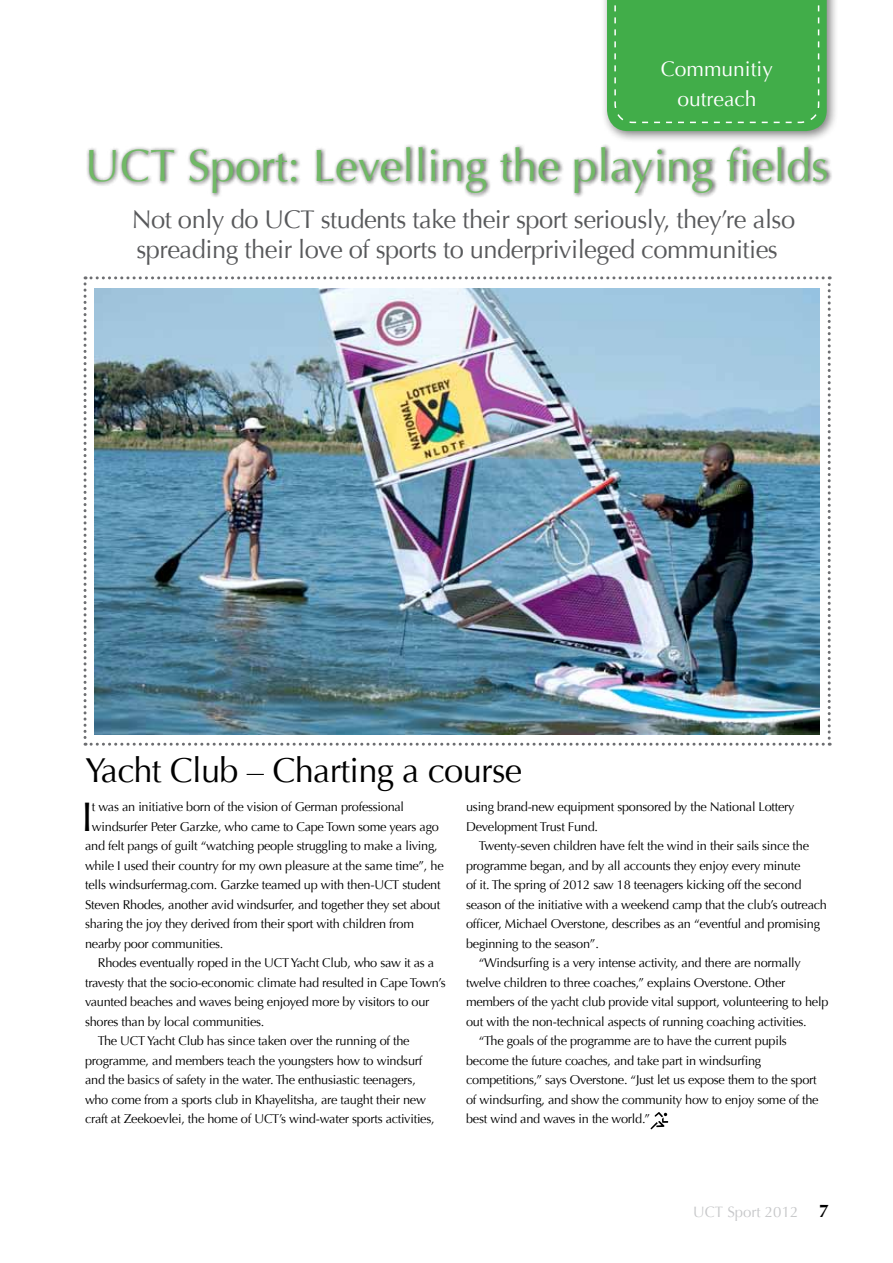
<style>
.page{position:relative;width:893px;height:1263px;background:#fff}
.page>*{position:absolute;margin:0;border:0;box-sizing:border-box;transform-origin:0 0}
.t1{font:45px "Optima";color:#70b965}
.t2{font:41.25px "Optima";color:#000}
.t3{font:34.5px "Optima";letter-spacing:-.02em;color:#000}
.t4{font:25.5px/30px "Optima";letter-spacing:-.02em;color:#58595b}
.t5{font:21px/30px "Optima";color:#fff;text-align:center}
.t6{font:15px "Optima";color:#c7c8ca}
.t7{font:12.75px/19.5px "Optima";letter-spacing:-.02em;color:#000}
.s1{font-weight:700;font-size:18px;color:#000}
</style>
<div class="page">
<div style="left:86px;top:144px;width:747px;height:54px;background:#000;opacity:.75"></div>
<img style="left:84px;top:276px;width:747px;height:470px">
<div style="left:601px;top:0;width:238px;height:143px;background:#000;opacity:.5"></div>
<div style="left:607px;top:0;width:220px;height:131px;background:#41ad49"></div>
<svg style="left:650px;top:1112px;width:19px;height:17px"></svg>
<h3 class="t5" style="left:661px;top:54px;width:114px">Communitiy outreach</h3>
<h1 class="t1" style="left:85px;top:139px;width:745px">UCT Sport: Levelling the playing fields</h1>
<h3 class="t4" style="left:132px;top:204px;width:665px">Not only do UCT students take their sport seriously, they’re also spreading their love of sports to underprivileged communities</h3>
<h3 class="t3" style="left:85px;top:750px;width:439px">Yacht Club – Charting a course</h3>
<h2 class="t2" style="left:81px;top:793px;width:13px">I</h2>
<p class="t7" style="left:92px;top:797px;width:314px">t was an initiative born of the vision of German professional</p>
<p class="t7" style="left:92px;top:817px;width:348px">windsurfer Peter Garzke, who came to Cape Town some years ago</p>
<p class="t7" style="left:85px;top:836px;width:354px">and felt pangs of guilt “watching people struggling to make a living,</p>
<p class="t7" style="left:85px;top:856px;width:360px">while I used their country for my own pleasure at the same time”, he</p>
<p class="t7" style="left:85px;top:875px;width:357px">tells windsurfermag.com. Garzke teamed up with then-UCT student</p>
<p class="t7" style="left:85px;top:895px;width:357px">Steven Rhodes, another avid windsurfer, and together they set about</p>
<p class="t7" style="left:85px;top:914px;width:330px">sharing the joy they derived from their sport with children from</p>
<p class="t7" style="left:85px;top:934px;width:140px">nearby poor communities.</p>
<p class="t7" style="left:98px;top:953px;width:338px">Rhodes eventually roped in the UCT Yacht Club, who saw it as a</p>
<p class="t7" style="left:85px;top:973px;width:362px">travesty that the socio-economic climate had resulted in Cape Town’s</p>
<p class="t7" style="left:85px;top:992px;width:346px">vaunted beaches and waves being enjoyed more by visitors to our</p>
<p class="t7" style="left:85px;top:1012px;width:181px">shores than by local communities.</p>
<p class="t7" style="left:98px;top:1031px;width:313px">The UCT Yacht Club has since taken over the running of the</p>
<p class="t7" style="left:85px;top:1051px;width:339px">programme, and members teach the youngsters how to windsurf</p>
<p class="t7" style="left:85px;top:1070px;width:332px">and the basics of safety in the water. The enthusiastic teenagers,</p>
<p class="t7" style="left:85px;top:1090px;width:342px">who come from a sports club in Khayelitsha, are taught their new</p>
<p class="t7" style="left:85px;top:1109px;width:351px">craft at Zeekoevlei, the home of UCT’s wind-water sports activities,</p>
<p class="t7" style="left:466px;top:797px;width:330px">using brand-new equipment sponsored by the National Lottery<br>Development Trust Fund.</p>
<p class="t7" style="left:479px;top:836px;width:332px">Twenty-seven children have felt the wind in their sails since the</p>
<p class="t7" style="left:466px;top:856px;width:336px">programme began, and by all accounts they enjoy every minute</p>
<p class="t7" style="left:466px;top:875px;width:337px">of it. The spring of 2012 saw 18 teenagers kicking off the second</p>
<p class="t7" style="left:466px;top:895px;width:362px">season of the initiative with a weekend camp that the club’s outreach</p>
<p class="t7" style="left:466px;top:914px;width:355px">officer, Michael Overstone, describes as an “eventful and promising</p>
<p class="t7" style="left:466px;top:934px;width:134px">beginning to the season”.</p>
<p class="t7" style="left:479px;top:953px;width:324px">“Windsurfing is a very intense activity, and there are normally</p>
<p class="t7" style="left:466px;top:973px;width:321px">twelve children to three coaches,” explains Overstone. Other</p>
<p class="t7" style="left:466px;top:992px;width:364px">members of the yacht club provide vital support, volunteering to help</p>
<p class="t7" style="left:466px;top:1012px;width:342px">out with the non-technical aspects of running coaching activities.</p>
<p class="t7" style="left:479px;top:1031px;width:310px">“The goals of the programme are to have the current pupils</p>
<p class="t7" style="left:466px;top:1051px;width:297px">become the future coaches, and take part in windsurfing</p>
<p class="t7" style="left:466px;top:1070px;width:352px">competitions,” says Overstone. “Just let us expose them to the sport</p>
<p class="t7" style="left:466px;top:1090px;width:354px">of windsurfing, and show the community how to enjoy some of the</p>
<p class="t7" style="left:466px;top:1109px;width:186px">best wind and waves in the world.”</p>
<p class="t6" style="left:693px;top:1203px;width:137px">UCT Sport 2012 <span class="s1">7</span></p>
</div>
